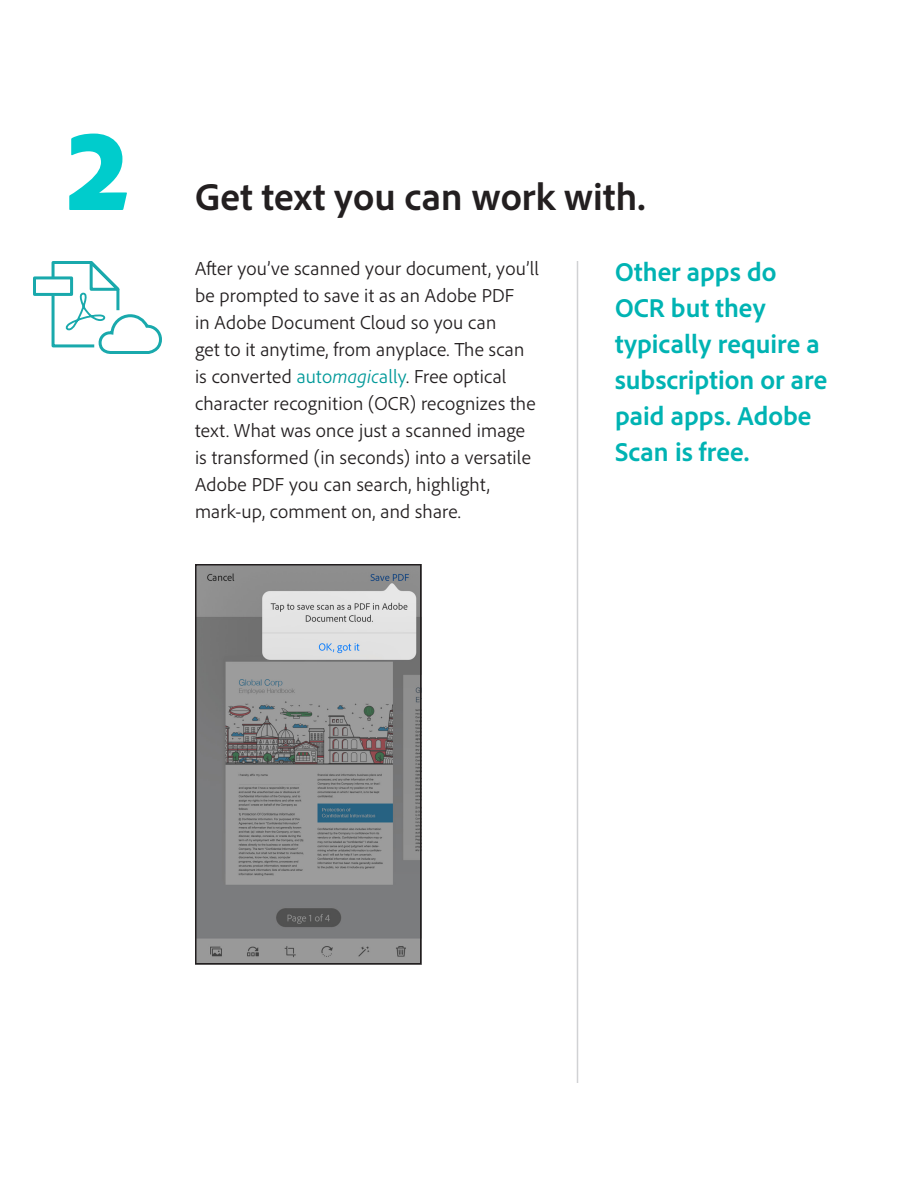
<style>
.page{position:relative;width:918px;height:1188px;background:#fff}
.page>*{position:absolute;margin:0;border:0;box-sizing:border-box;transform-origin:0 0}
.t1{font:900 120px "Adobe Clean";color:#0cc}
.t2{font:700 39px "Adobe Clean";letter-spacing:.005em;color:#231f20}
.t3{font:700 27px/36px "Adobe Clean";color:#00b3b3}
.t4{font:300 19.5px/27px "Adobe Clean";letter-spacing:.01em;color:#231f20}
.s1{color:#099}
.s2{font-style:italic;color:#099}
</style>
<div class="page">
<svg style="left:33px;top:261px;width:129px;height:93px"></svg>
<hr style="left:577px;top:261px;width:1px;height:822px;background:#d1d2d4">
<img style="left:198px;top:567px;width:221px;height:394px">
<div style="left:195px;top:564px;width:227px;height:400px;border:2px solid #231f20"></div>
<p class="t1" style="left:66px;top:90px;width:64px">2</p>
<p class="t2" style="left:195px;top:172px;width:452px">Get text you can work with.</p>
<p class="t4" style="left:195px;top:255px;width:345px">After you’ve scanned your document, you’ll be prompted to save it as an Adobe PDF<br>in Adobe Document Cloud so you can<br>get to it anytime, from anyplace. The scan is converted <span class="s1">auto</span><span class="s2">magic</span><span class="s1">ally</span>. Free optical character recognition (OCR) recognizes the text. What was once just a scanned image is transformed (in seconds) into a versatile Adobe PDF you can search, highlight, mark-up, comment on, and share.</p>
<p class="t3" style="left:615px;top:253px;width:214px">Other apps do<br>OCR but they typically require a subscription or are paid apps. Adobe<br>Scan is free.</p>
</div>
